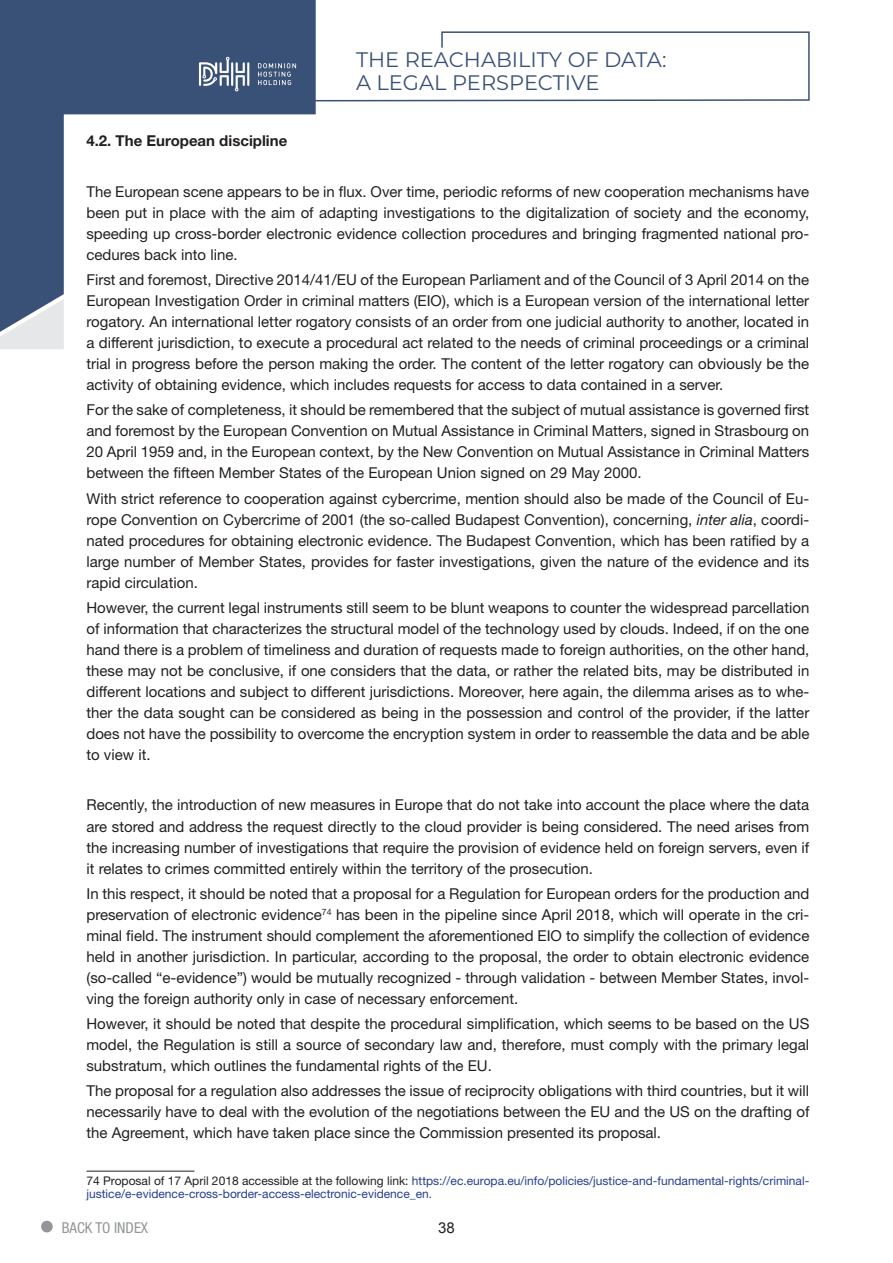
<style>
.page{position:relative;width:893px;height:1263px;background:#fff}
.page>*{position:absolute;margin:0;border:0;box-sizing:border-box;transform-origin:0 0}
.t1{font:21px/22.5px "Montserrat";color:#395176}
.t2{font:15px/21px "Helvetica Neue";color:#231f20;text-align:justify}
.t3{font:700 15px "Helvetica Neue";color:#231f20}
.t4{font:condensed 15px "Helvetica Neue";color:#939598}
.t5{font:15px "Arial";color:#231f20}
.t6{font:12px/13.5px "Helvetica Neue";color:#253f8e}
.s1{font-style:italic}
.s2{color:#231f20}
.s3{font-family:"Montserrat";font-weight:600;font-stretch:normal;font-size:54px}
</style>
<div class="page">
<svg style="left:0;top:332px;width:64px;height:17px"></svg>
<svg style="left:0;top:0;width:316px;height:332px"></svg>
<hr style="left:247px;top:62px;width:2px;height:24px;background:#fff">
<svg style="left:199px;top:57px;width:46px;height:34px"></svg>
<svg style="left:257px;top:31px;width:553px;height:71px"></svg>
<hr style="left:86px;top:1171px;width:108px;height:1px;background:#231f20">
<h1 class="t1" style="left:356px;top:48px;width:312px">THE REACHABILITY OF DATA:<br>A LEGAL PERSPECTIVE</h1>
<p class="t3" style="left:86px;top:132px;width:202px">4.2. The European discipline</p>
<p class="t2" style="left:86px;top:181px;width:724px">The European scene appears to be in flux. Over time, periodic reforms of new cooperation mechanisms have been put in place with the aim of adapting investigations to the digitalization of society and the economy, speeding up cross-border electronic evidence collection procedures and bringing fragmented national pro&shy;cedures back into line.</p>
<p class="t2" style="left:86px;top:269px;width:724px">First and foremost, Directive 2014/41/EU of the European Parliament and of the Council of 3 April 2014 on the European Investigation Order in criminal matters (EIO), which is a European version of the international letter rogatory. An international letter rogatory consists of an order from one judicial authority to another, located in a different jurisdiction, to execute a procedural act related to the needs of criminal proceedings or a criminal trial in progress before the person making the order. The content of the letter rogatory can obviously be the activity of obtaining evidence, which includes requests for access to data contained in a server.</p>
<p class="t2" style="left:86px;top:399px;width:724px">For the sake of completeness, it should be remembered that the subject of mutual assistance is governed first and foremost by the European Convention on Mutual Assistance in Criminal Matters, signed in Strasbourg on 20 April 1959 and, in the European context, by the New Convention on Mutual Assistance in Criminal Matters between the fifteen Member States of the European Union signed on 29 May 2000.</p>
<p class="t2" style="left:86px;top:488px;width:724px">With strict reference to cooperation against cybercrime, mention should also be made of the Council of Eu&shy;rope Convention on Cybercrime of 2001 (the so-called Budapest Convention), concerning, <span class="s1">inter alia</span>, coordi&shy;nated procedures for obtaining electronic evidence. The Budapest Convention, which has been ratified by a large number of Member States, provides for faster investigations, given the nature of the evidence and its rapid circulation.</p>
<p class="t2" style="left:86px;top:597px;width:724px">However, the current legal instruments still seem to be blunt weapons to counter the widespread parcellation of information that characterizes the structural model of the technology used by clouds. Indeed, if on the one hand there is a problem of timeliness and duration of requests made to foreign authorities, on the other hand, these may not be conclusive, if one considers that the data, or rather the related bits, may be distributed in different locations and subject to different jurisdictions. Moreover, here again, the dilemma arises as to whe&shy;ther the data sought can be considered as being in the possession and control of the provider, if the latter does not have the possibility to overcome the encryption system in order to reassemble the data and be able to view it.</p>
<p class="t2" style="left:86px;top:794px;width:724px">Recently, the introduction of new measures in Europe that do not take into account the place where the data are stored and address the request directly to the cloud provider is being considered. The need arises from the increasing number of investigations that require the provision of evidence held on foreign servers, even if it relates to crimes committed entirely within the territory of the prosecution.</p>
<p class="t2" style="left:86px;top:883px;width:724px">In this respect, it should be noted that a proposal for a Regulation for European orders for the production and preservation of electronic evidence<sup>74</sup> has been in the pipeline since April 2018, which will operate in the cri&shy;minal field. The instrument should complement the aforementioned EIO to simplify the collection of evidence held in another jurisdiction. In particular, according to the proposal, the order to obtain electronic evidence (so-called “e-evidence”) would be mutually recognized - through validation - between Member States, invol&shy;ving the foreign authority only in case of necessary enforcement.</p>
<p class="t2" style="left:86px;top:1013px;width:724px">However, it should be noted that despite the procedural simplification, which seems to be based on the US model, the Regulation is still a source of secondary law and, therefore, must comply with the primary legal substratum, which outlines the fundamental rights of the EU.</p>
<p class="t2" style="left:86px;top:1080px;width:724px">The proposal for a regulation also addresses the issue of reciprocity obligations with third countries, but it will necessarily have to deal with the evolution of the negotiations between the EU and the US on the drafting of the Agreement, which have taken place since the Commission presented its proposal.</p>
<p class="t6" style="left:86px;top:1173px;width:724px"><span class="s2">74 Proposal of 17 April 2018 accessible at the following link:</span> https://ec.europa.eu/info/policies/justice-and-fundamental-rights/criminal&shy;justice/e-evidence-cross-border-access-electronic-evidence_en.</p>
<p class="t4" style="left:38px;top:1218px;width:112px"><span class="s3">•</span> BACK TO INDEX</p>
<p class="t5" style="left:438px;top:1218px;width:18px">38</p>
</div>
